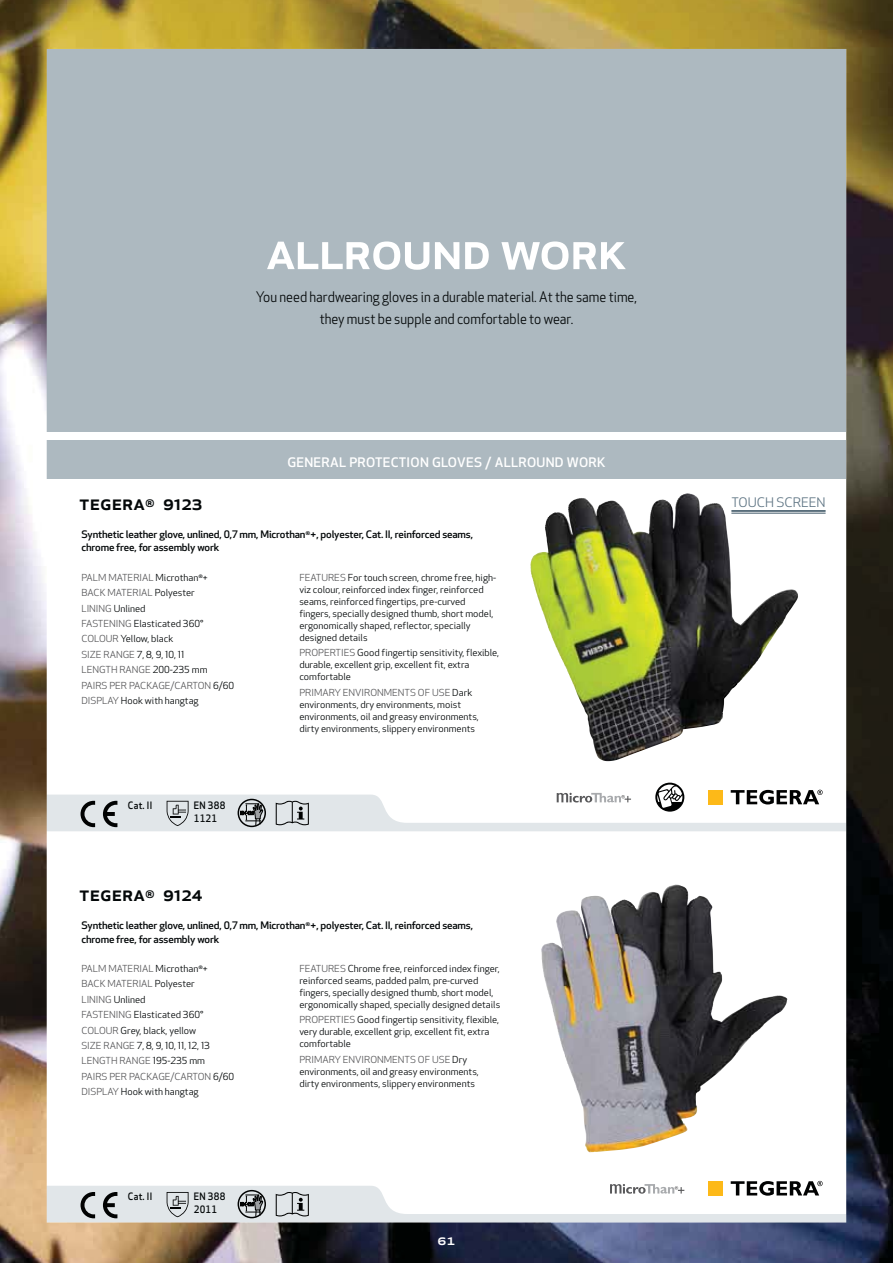
<style>
.page{position:relative;width:893px;height:1263px;background:#fff}
.page>*{position:absolute;margin:0;border:0;box-sizing:border-box;transform-origin:0 0}
.t1{font:500 54px "Apex New";letter-spacing:-.025em;color:#fff}
.t2{font:500 21px "Apex New";color:#040809}
.t3{font:500 15px "Apex New";color:#fff}
.t4{font:14.25px/22.5px "Apex New";color:#040809;text-align:center;scale:.95 1}
.t5{font:500 12.9px "Apex New";letter-spacing:.02em;color:#fff;scale:1.06 1}
.t6{font:12.9px "Apex New";color:#5f7584;scale:1.06 1}
.t7{font:500 10.2px/13.5px "Apex New";letter-spacing:-.015em;color:#040809;scale:1.06 1}
.t8{font:500 10.05px/13.2px "Apex New";letter-spacing:.025em;color:#040809;scale:.95 1}
.t9{font:9.45px/12px "Apex New";color:#040809;scale:1.06 1}
.t10{font:9.45px/15.5px "Apex New";color:#58585a;scale:1.06 1}
.s1{color:#040809}
.s2{color:#58585a}
</style>
<div class="page">
<img style="left:0;top:0;width:893px;height:1263px">
<h1 class="t1" style="left:266px;top:227px;width:362px">allround work</h1>
<h3 class="t4" style="left:256px;top:287px;width:403px">You need hardwearing gloves in a durable material. At the same time, they must be supple and comfortable to wear.</h3>
<h3 class="t5" style="left:287px;top:457px;width:302px">GENERAL PROTECTION GLOVES / ALLROUND WORK</h3>
<h2 class="t2" style="left:79px;top:494px;width:125px">tegera<sup>®</sup> 9123</h2>
<p class="t7" style="left:81px;top:528px;width:371px">Synthetic leather glove, unlined, 0,7 mm, Microthan<sup>®</sup>+, polyester, Cat. II, reinforced seams, chrome free, for assembly work</p>
<p class="t10" style="left:81px;top:571px;width:146px">PALM MATERIAL <span class="s1">Microthan</span><sup>®</sup><span class="s1">+<br></span>BACK MATERIAL <span class="s1">Polyester<br></span>LINING <span class="s1">Unlined<br></span>FASTENING <span class="s1">Elasticated 360°<br></span>COLOUR <span class="s1">Yellow, black<br></span>SIZE RANGE <span class="s1">7, 8, 9, 10, 11<br></span>LENGTH RANGE <span class="s1">200-235 mm<br></span>PAIRS PER PACKAGE/CARTON <span class="s1">6/60<br></span>DISPLAY <span class="s1">Hook with hangtag</span></p>
<p class="t9" style="left:299px;top:572px;width:187px"><span class="s2">FEATURES</span> For touch screen, chrome free, high&shy;viz colour, reinforced index finger, reinforced seams, reinforced fingertips, pre-curved fingers, specially designed thumb, short model, ergonomically shaped, reflector, specially designed details</p>
<p class="t9" style="left:299px;top:648px;width:190px"><span class="s2">PROPERTIES</span> Good fingertip sensitivity, flexible, durable, excellent grip, excellent fit, extra comfortable</p>
<p class="t9" style="left:299px;top:687px;width:171px"><span class="s2">PRIMARY ENVIRONMENTS OF USE</span> Dark environments, dry environments, moist environments, oil and greasy environments, dirty environments, slippery environments</p>
<p class="t8" style="left:128px;top:799px;width:27px">Cat. II</p>
<p class="t8" style="left:194px;top:799px;width:35px">EN 388<br>1121</p>
<h2 class="t2" style="left:79px;top:885px;width:125px">tegera<sup>®</sup> 9124</h2>
<p class="t7" style="left:81px;top:920px;width:371px">Synthetic leather glove, unlined, 0,7 mm, Microthan<sup>®</sup>+, polyester, Cat. II, reinforced seams, chrome free, for assembly work</p>
<p class="t9" style="left:81px;top:962px;width:146px;line-height:15.5px"><span class="s2">PALM MATERIAL</span> Microthan<sup>®</sup>+<br><span class="s2">BACK MATERIAL</span> Polyester<br><span class="s2">LINING</span> Unlined<br><span class="s2">FASTENING</span> Elasticated 360°<br><span class="s2">COLOUR</span> Grey, black, yellow<br><span class="s2">SIZE RANGE</span> 7, 8, 9, 10, 11, 12, 13<br><span class="s2">LENGTH RANGE</span> 195-235 mm<br><span class="s2">PAIRS PER PACKAGE/CARTON</span> 6/60<br><span class="s2">DISPLAY</span> Hook with hangtag</p>
<p class="t9" style="left:299px;top:963px;width:191px"><span class="s2">FEATURES</span> Chrome free, reinforced index finger, reinforced seams, padded palm, pre-curved fingers, specially designed thumb, short model, ergonomically shaped, specially designed details</p>
<p class="t9" style="left:299px;top:1015px;width:190px"><span class="s2">PROPERTIES</span> Good fingertip sensitivity, flexible, very durable, excellent grip, excellent fit, extra comfortable</p>
<p class="t9" style="left:299px;top:1054px;width:171px"><span class="s2">PRIMARY ENVIRONMENTS OF USE</span> Dry environments, oil and greasy environments, dirty environments, slippery environments</p>
<p class="t8" style="left:128px;top:1190px;width:27px">Cat. II</p>
<p class="t8" style="left:194px;top:1190px;width:35px">EN 388<br>2011</p>
<h3 class="t3" style="left:437px;top:1234px;width:19px">61</h3>
<h3 class="t6" style="left:731px;top:497px;width:90px">TOUCH SCREEN</h3>
</div>
